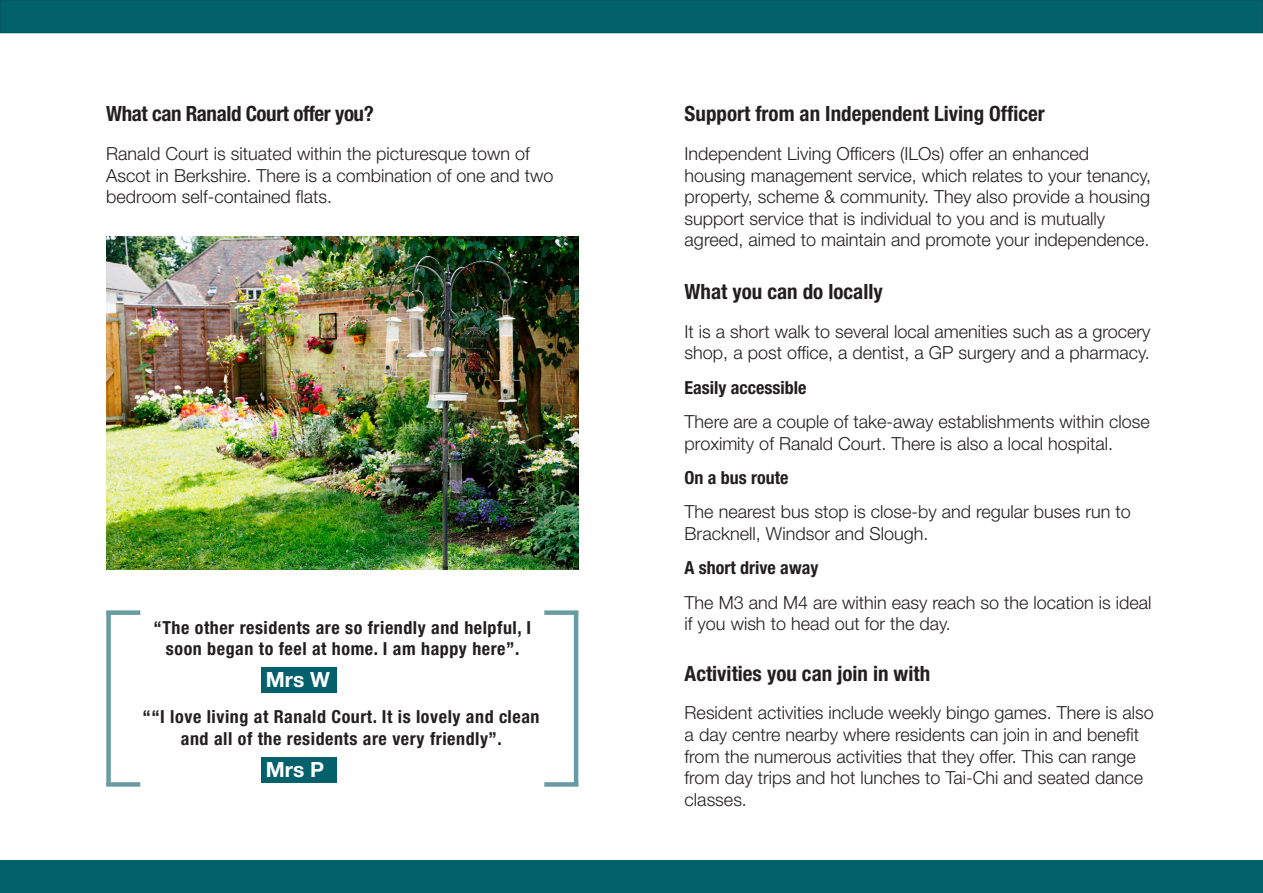
<style>
.page{position:relative;width:1263px;height:893px;background:#fff}
.page>*{position:absolute;margin:0;border:0;box-sizing:border-box;transform-origin:0 0}
.Heading{font:700 condensed 21px "Helvetica Neue LT Std";color:#231f20}
.Heading-2{font:700 condensed 21px "Helvetica Neue LT Std";letter-spacing:-.02em;color:#231f20}
.Heading-3{font:700 21px "Helvetica Neue LT Std";color:#fff}
.Main_body{font:300 18px/21.6px "Helvetica Neue LT Std";color:#231f20}
.Subheading{font:700 condensed 18px/21.6px "Helvetica Neue LT Std";letter-spacing:.03em;color:#231f20;text-align:center}
.Subheading-2{font:300 18px/21.6px "Helvetica Neue LT Std";color:#231f20}
.Subheading-3{font:700 condensed 18px "Helvetica Neue LT Std";color:#231f20}
.Main_body-2{font:700 condensed 18px "Helvetica Neue LT Std";color:#231f20}
</style>
<div class="page">
<div style="left:106px;top:611px;width:5px;height:175px;background:#679ca2"></div>
<div style="left:106px;top:610px;width:34px;height:5px;background:#679ca2"></div>
<div style="left:106px;top:782px;width:34px;height:5px;background:#679ca2"></div>
<hr style="left:574px;top:611px;width:4px;height:175px;background:#679ca2">
<div style="left:544px;top:782px;width:34px;height:5px;background:#679ca2"></div>
<div style="left:544px;top:610px;width:34px;height:5px;background:#679ca2"></div>
<div style="left:261px;top:667px;width:76px;height:26px;background:#03616c"></div>
<img style="left:106px;top:236px;width:472px;height:334px">
<div style="left:1px;top:0;width:1262px;height:33px;background:#03616c"></div>
<div style="left:1px;top:860px;width:1262px;height:33px;background:#03616c"></div>
<div style="left:261px;top:757px;width:76px;height:26px;background:#03616c"></div>
<p class="Heading-2" style="left:106px;top:101px;width:269px">What can Ranald Court offer you?</p>
<p class="Main_body" style="left:106px;top:142px;width:449px">Ranald Court is situated within the picturesque town of<br>Ascot in Berkshire. There is a combination of one and two bedroom self-contained flats.</p>
<p class="Subheading" style="left:153px;top:616px;width:379px">“The other residents are so friendly and helpful, I soon began to feel at home. I am happy here”.</p>
<p class="Heading-3" style="left:266px;top:666px;width:66px">Mrs W</p>
<p class="Subheading" style="left:142px;top:706px;width:399px">““I love living at Ranald Court. It is lovely and clean and all of the residents are very friendly”.</p>
<p class="Heading-3" style="left:266px;top:756px;width:60px">Mrs P</p>
<p class="Heading" style="left:685px;top:101px;width:362px">Support from an Independent Living Officer</p>
<p class="Main_body" style="left:685px;top:142px;width:468px">Independent Living Officers (ILOs) offer an enhanced housing management service, which relates to your tenancy, property, scheme &amp; community. They also provide a housing support service that is individual to you and is mutually agreed, aimed to maintain and promote your independence.</p>
<p class="Heading" style="left:685px;top:279px;width:200px">What you can do locally</p>
<p class="Main_body" style="left:685px;top:320px;width:467px">It is a short walk to several local amenities such as a grocery shop, a post office, a dentist, a GP surgery and a pharmacy.</p>
<p class="Subheading-3" style="left:685px;top:376px;width:123px">Easily accessible</p>
<p class="Subheading-2" style="left:685px;top:411px;width:467px">There are a couple of take-away establishments within close proximity of Ranald Court. There is also a local hospital.</p>
<p class="Subheading-3" style="left:685px;top:467px;width:105px">On a bus route</p>
<p class="Main_body" style="left:685px;top:501px;width:448px">The nearest bus stop is close-by and regular buses run to<br>Bracknell, Windsor and Slough.</p>
<p class="Main_body-2" style="left:685px;top:557px;width:135px">A short drive away</p>
<p class="Main_body" style="left:685px;top:591px;width:468px">The M3 and M4 are within easy reach so the location is ideal if you wish to head out for the day.</p>
<p class="Heading" style="left:685px;top:660px;width:247px">Activities you can join in with</p>
<p class="Main_body" style="left:685px;top:702px;width:471px">Resident activities include weekly bingo games. There is also a day centre nearby where residents can join in and benefit from the numerous activities that they offer. This can range from day trips and hot lunches to Tai-Chi and seated dance classes.</p>
</div>
